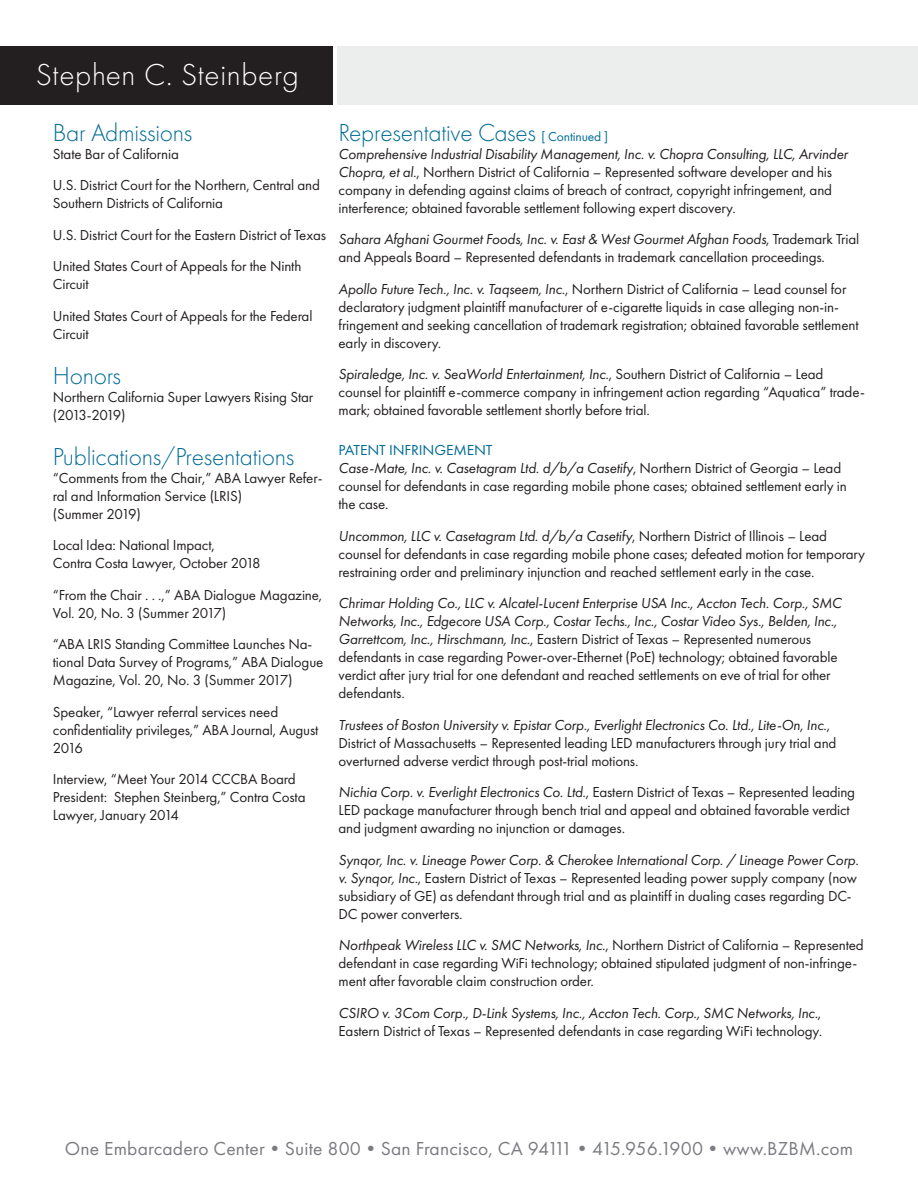
<style>
.page{position:relative;width:918px;height:1188px;background:#fff}
.page>*{position:absolute;margin:0;border:0;box-sizing:border-box;transform-origin:0 0}
.t1{font:300 31.5px "Futura PT";letter-spacing:.02em;color:#fff}
.t2{font:300 25.5px "Futura PT";letter-spacing:-.01em;color:#006c95}
.t3{font:19.5px "Futura PT";letter-spacing:.01em;color:#7b7c81}
.t4{font:15px/18px "Futura PT";letter-spacing:-.01em;color:#231f20}
.t5{font:15px "Futura PT";letter-spacing:-.01em;color:#006c95;scale:1.04 1}
.s1{font-weight:400;font-size:13.5px}
.s2{font-style:italic}
</style>
<div class="page">
<div style="left:0;top:46px;width:333px;height:58px;background:#231f20"></div>
<div style="left:338px;top:46px;width:580px;height:59px;background:#eceded"></div>
<p class="t1" style="left:36px;top:56px;width:265px">Stephen C. Steinberg</p>
<p class="t2" style="left:53px;top:118px;width:141px">Bar Admissions</p>
<p class="t4" style="left:53px;top:145px;width:127px">State Bar of California</p>
<p class="t4" style="left:53px;top:176px;width:269px">U.S. District Court for the Northern, Central and<br>Southern Districts of California</p>
<p class="t4" style="left:53px;top:226px;width:275px">U.S. District Court for the Eastern District of Texas</p>
<p class="t4" style="left:53px;top:257px;width:250px">United States Court of Appeals for the Ninth<br>Circuit</p>
<p class="t4" style="left:53px;top:307px;width:261px">United States Court of Appeals for the Federal<br>Circuit</p>
<p class="t2" style="left:53px;top:361px;width:70px">Honors</p>
<p class="t4" style="left:53px;top:388px;width:262px">Northern California Super Lawyers Rising Star (2013-2019)</p>
<p class="t2" style="left:53px;top:442px;width:243px">Publications/Presentations</p>
<p class="t4" style="left:53px;top:469px;width:271px">“Comments from the Chair,” ABA Lawyer Refer&shy;ral and Information Service (LRIS)<br>(Summer 2019)</p>
<p class="t4" style="left:53px;top:536px;width:209px">Local Idea: National Impact,<br>Contra Costa Lawyer, October 2018</p>
<p class="t4" style="left:53px;top:586px;width:271px">“From the Chair . . .,” ABA Dialogue Magazine,<br>Vol. 20, No. 3 (Summer 2017)</p>
<p class="t4" style="left:53px;top:635px;width:272px">“ABA LRIS Standing Committee Launches Na&shy;tional Data Survey of Programs,” ABA Dialogue<br>Magazine, Vol. 20, No. 3 (Summer 2017)</p>
<p class="t4" style="left:53px;top:703px;width:267px">Speaker, “Lawyer referral services need confidentiality privileges,” ABA Journal, August<br>2016</p>
<p class="t4" style="left:53px;top:770px;width:254px">Interview, “Meet Your 2014 CCCBA Board<br>President: Stephen Steinberg,” Contra Costa<br>Lawyer, January 2014</p>
<p class="t2" style="left:339px;top:118px;width:271px">Representative Cases <span class="s1">[ Continued ]</span></p>
<p class="t4" style="left:339px;top:145px;width:511px"><span class="s2">Comprehensive Industrial Disability Management, Inc. v. Chopra Consulting, LLC, Arvinder Chopra, et al.</span>, Northern District of California – Represented software developer and his company in defending against claims of breach of contract, copyright infringement, and interference; obtained favorable settlement following expert discovery.</p>
<p class="t4" style="left:339px;top:230px;width:522px"><span class="s2">Sahara Afghani Gourmet Foods, Inc. v. East &amp; West Gourmet Afghan Foods</span>, Trademark Trial and Appeals Board – Represented defendants in trademark cancellation proceedings.</p>
<p class="t4" style="left:339px;top:280px;width:522px"><span class="s2">Apollo Future Tech., Inc. v. Taqseem, Inc.</span>, Northern District of California – Lead counsel for declaratory judgment plaintiff manufacturer of e-cigarette liquids in case alleging non-in&shy;fringement and seeking cancellation of trademark registration; obtained favorable settlement early in discovery.</p>
<p class="t4" style="left:339px;top:365px;width:528px"><span class="s2">Spiraledge, Inc. v. SeaWorld Entertainment, Inc.</span>, Southern District of California – Lead counsel for plaintiff e-commerce company in infringement action regarding “Aquatica” trade&shy;mark; obtained favorable settlement shortly before trial.</p>
<p class="t5" style="left:339px;top:441px;width:150px">PATENT INFRINGEMENT</p>
<p class="t4" style="left:339px;top:459px;width:510px"><span class="s2">Case-Mate, Inc. v. Casetagram Ltd. d/b/a Casetify</span>, Northern District of Georgia – Lead counsel for defendants in case regarding mobile phone cases; obtained settlement early in the case.</p>
<p class="t4" style="left:339px;top:527px;width:528px"><span class="s2">Uncommon, LLC v. Casetagram Ltd. d/b/a Casetify</span>, Northern District of Illinois – Lead counsel for defendants in case regarding mobile phone cases; defeated motion for temporary restraining order and preliminary injunction and reached settlement early in the case.</p>
<p class="t4" style="left:339px;top:594px;width:505px"><span class="s2">Chrimar Holding Co., LLC v. Alcatel-Lucent Enterprise USA Inc., Accton Tech. Corp., SMC Networks, Inc., Edgecore USA Corp., Costar Techs., Inc., Costar Video Sys., Belden, Inc., Garrettcom, Inc., Hirschmann, Inc.</span>, Eastern District of Texas – Represented numerous defendants in case regarding Power-over-Ethernet (PoE) technology; obtained favorable verdict after jury trial for one defendant and reached settlements on eve of trial for other defendants.</p>
<p class="t4" style="left:339px;top:716px;width:499px"><span class="s2">Trustees of Boston University v. Epistar Corp., Everlight Electronics Co. Ltd., Lite-On, Inc.</span>,<br>District of Massachusetts – Represented leading LED manufacturers through jury trial and overturned adverse verdict through post-trial motions.</p>
<p class="t4" style="left:339px;top:783px;width:518px"><span class="s2">Nichia Corp. v. Everlight Electronics Co. Ltd.</span>, Eastern District of Texas – Represented leading<br>LED package manufacturer through bench trial and appeal and obtained favorable verdict and judgment awarding no injunction or damages.</p>
<p class="t4" style="left:339px;top:851px;width:522px"><span class="s2">Synqor, Inc. v. Lineage Power Corp. &amp; Cherokee International Corp. / Lineage Power Corp. v. Synqor, Inc.</span>, Eastern District of Texas – Represented leading power supply company (now subsidiary of GE) as defendant through trial and as plaintiff in dualing cases regarding DC-DC power converters.</p>
<p class="t4" style="left:339px;top:936px;width:527px"><span class="s2">Northpeak Wireless LLC v. SMC Networks, Inc.</span>, Northern District of California – Represented defendant in case regarding WiFi technology; obtained stipulated judgment of non-infringe&shy;ment after favorable claim construction order.</p>
<p class="t4" style="left:339px;top:1004px;width:485px"><span class="s2">CSIRO v. 3Com Corp., D-Link Systems, Inc., Accton Tech. Corp., SMC Networks, Inc.</span>,<br>Eastern District of Texas – Represented defendants in case regarding WiFi technology.</p>
<p class="t3" style="left:65px;top:1137px;width:790px">One Embarcadero Center•Suite 800•San Francisco, CA 94111•415.956.1900•www.BZBM.com</p>
</div>
